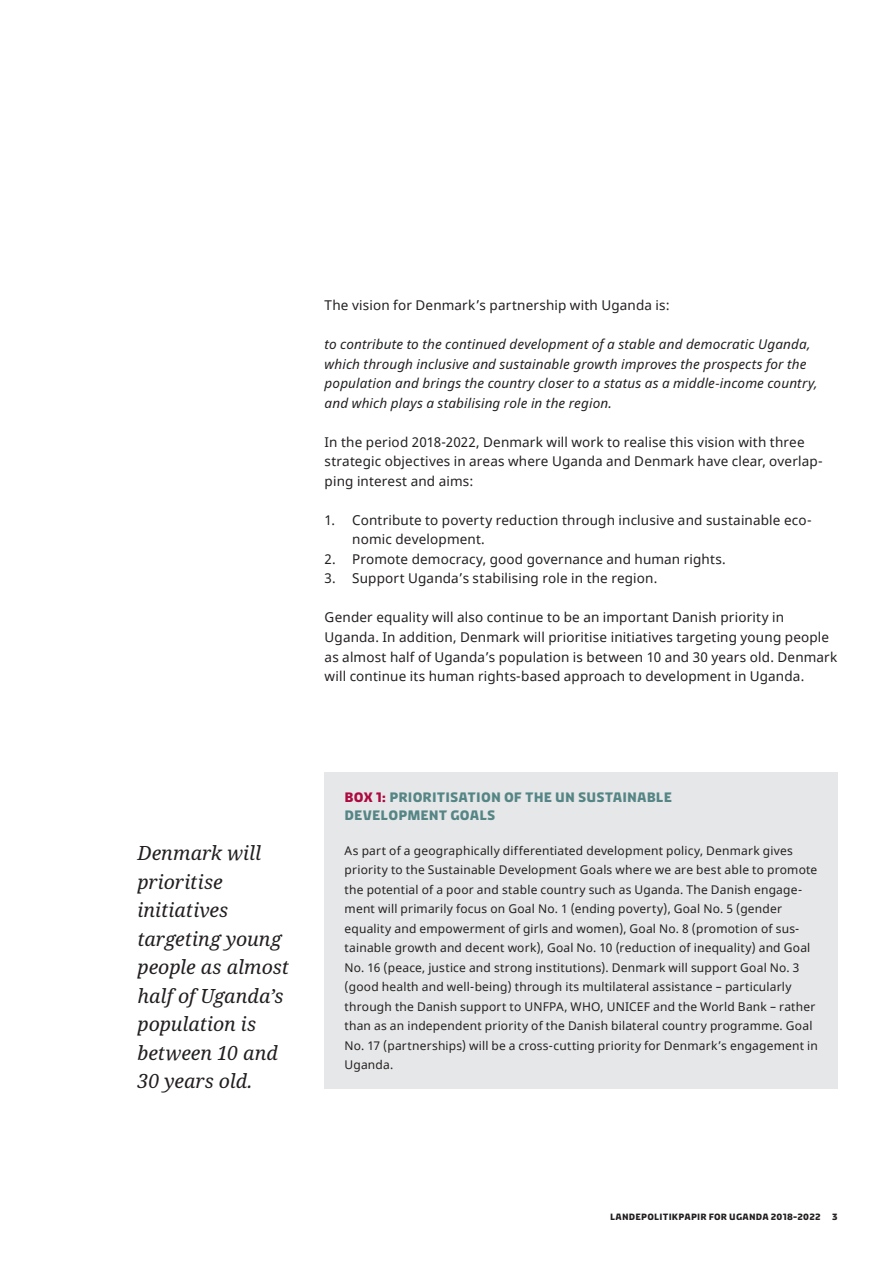
<style>
.page{position:relative;width:893px;height:1263px;background:#fff}
.page>*{position:absolute;margin:0;border:0;box-sizing:border-box;transform-origin:0 0}
.Citat{font:italic 19.5px/28.5px "Noto Serif";color:#231f20}
.Brød{font:13.5px/19.5px "Noto Sans";letter-spacing:.01em;color:#231f20}
.Brød-2{font:italic 13.5px/19.5px "Noto Sans";letter-spacing:.01em;color:#231f20}
.Boks_ru{font:700 13.5px/18px "Diplomacy";letter-spacing:.01em;color:#558585}
.Boks_br{font:12px/19.5px "Noto Sans";letter-spacing:.02em;color:#231f20}
.t1{font:700 9px "Diplomacy";letter-spacing:.025em;color:#231f20}
.s1{color:#ad0a40}
</style>
<div class="page">
<div style="left:325px;top:773px;width:513px;height:316px;background:#e6e7e8"></div>
<p class="Brød" style="left:325px;top:296px;width:347px">The vision for Denmark’s partnership with Uganda is:</p>
<p class="Brød-2" style="left:325px;top:335px;width:494px">to contribute to the continued development of a stable and democratic Uganda, which through inclusive and sustainable growth improves the prospects for the population and brings the country closer to a status as a middle-income country, and which plays a stabilising role in the region.</p>
<p class="Brød" style="left:325px;top:433px;width:500px">In the period 2018-2022, Denmark will work to realise this vision with three strategic objectives in areas where Uganda and Denmark have clear, overlap&shy;ping interest and aims:</p>
<p class="Brød" style="left:352px;top:511px;width:461px;text-indent:-28px">1. Contribute to poverty reduction through inclusive and sustainable eco&shy;nomic development.</p>
<p class="Brød" style="left:325px;top:550px;width:403px">2. Promote democracy, good governance and human rights.</p>
<p class="Brød" style="left:325px;top:569px;width:334px">3. Support Uganda’s stabilising role in the region.</p>
<p class="Brød" style="left:325px;top:608px;width:514px">Gender equality will also continue to be an important Danish priority in Uganda. In addition, Denmark will prioritise initiatives targeting young people as almost half of Uganda’s population is between 10 and 30 years old. Denmark will continue its human rights-based approach to development in Uganda.</p>
<p class="Citat" style="left:137px;top:839px;width:153px">Denmark will prioritise initiatives targeting young people as almost half of Uganda’s population is between 10 and<br>30 years old.</p>
<p class="Boks_ru" style="left:345px;top:788px;width:329px"><span class="s1">BOX 1:</span> PRIORITISATION OF THE UN SUSTAINABLE<br>DEVELOPMENT GOALS</p>
<p class="Boks_br" style="left:345px;top:841px;width:475px">As part of a geographically differentiated development policy, Denmark gives priority to the Sustainable Development Goals where we are best able to promote the potential of a poor and stable country such as Uganda. The Danish engage&shy;ment will primarily focus on Goal No. 1 (ending poverty), Goal No. 5 (gender equality and empowerment of girls and women), Goal No. 8 (promotion of sus&shy;tainable growth and decent work), Goal No. 10 (reduction of inequality) and Goal No. 16 (peace, justice and strong institutions). Denmark will support Goal No. 3 (good health and well-being) through its multilateral assistance – particularly through the Danish support to UNFPA, WHO, UNICEF and the World Bank – rather than as an independent priority of the Danish bilateral country programme. Goal No. 17 (partnerships) will be a cross-cutting priority for Denmark’s engagement in Uganda.</p>
<p class="t1" style="left:610px;top:1211px;width:212px">LANDEPOLITIKPAPIR FOR UGANDA 2018-2022</p>
<p class="t1" style="left:832px;top:1211px;width:7px">3</p>
</div>
